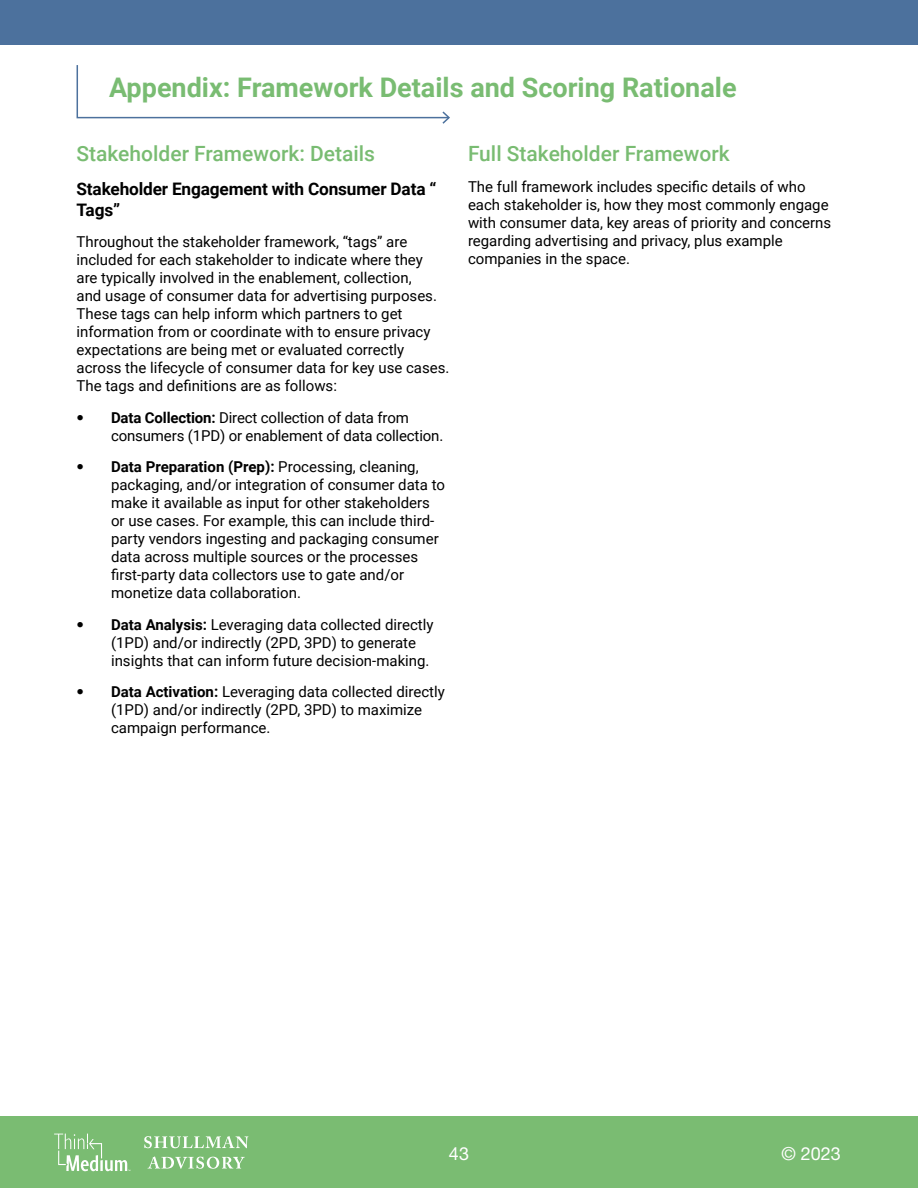
<style>
.page{position:relative;width:918px;height:1188px;background:#fff}
.page>*{position:absolute;margin:0;border:0;box-sizing:border-box;transform-origin:0 0}
.t1{font:700 27px "Roboto";color:#79bc72}
.t2{font:500 21px "Roboto";color:#79bc72}
.t3{font:18px "Helvetica Neue LT 55 Rm";color:#fff}
.t4{font:700 17.25px/20.7px "Roboto";letter-spacing:-.01em;color:#000}
.t5{font:15px/18px "Roboto";color:#000}
.s1{font-family:"Helvetica Neue";font-weight:800}
.s2{font-weight:700}
</style>
<div class="page">
<div style="left:1px;top:0;width:917px;height:45px;background:#4c719d"></div>
<div style="left:0;top:1117px;width:918px;height:71px;background:#7abc72"></div>
<img style="left:144px;top:1136px;width:104px;height:12px">
<svg style="left:54px;top:1133px;width:77px;height:38px"></svg>
<svg style="left:76px;top:65px;width:374px;height:59px"></svg>
<h1 class="t1" style="left:109px;top:69px;width:629px">Appendix: Framework Details and Scoring Rationale</h1>
<h2 class="t2" style="left:77px;top:139px;width:300px">Stakeholder Framework: Details</h2>
<p class="t4" style="left:77px;top:178px;width:362px">Stakeholder Engagement with Consumer Data “<br>Tags”</p>
<p class="t5" style="left:77px;top:232px;width:374px">Throughout the stakeholder framework, “tags” are included for each stakeholder to indicate where they<br>are typically involved in the enablement, collection,<br>and usage of consumer data for advertising purposes.<br>These tags can help inform which partners to get information from or coordinate with to ensure privacy expectations are being met or evaluated correctly across the lifecycle of consumer data for key use cases.<br>The tags and definitions are as follows:</p>
<p class="t5" style="left:111px;top:408px;width:334px;text-indent:-35px"><span class="s1">•</span> <span class="s2">Data Collection:</span> Direct collection of data from consumers (1PD) or enablement of data collection.</p>
<p class="t5" style="left:111px;top:457px;width:335px;text-indent:-35px"><span class="s1">•</span> <span class="s2">Data Preparation (Prep):</span> Processing, cleaning, packaging, and/or integration of consumer data to make it available as input for other stakeholders or use cases. For example, this can include third&shy;party vendors ingesting and packaging consumer data across multiple sources or the processes first-party data collectors use to gate and/or monetize data collaboration.</p>
<p class="t5" style="left:111px;top:615px;width:324px;text-indent:-34px"><span class="s1">•</span> <span class="s2">Data Analysis:</span> Leveraging data collected directly (1PD) and/or indirectly (2PD, 3PD) to generate insights that can inform future decision-making.</p>
<p class="t5" style="left:111px;top:682px;width:335px;text-indent:-34px"><span class="s1">•</span> <span class="s2">Data Activation:</span> Leveraging data collected directly (1PD) and/or indirectly (2PD, 3PD) to maximize campaign performance.</p>
<h2 class="t2" style="left:468px;top:139px;width:263px">Full Stakeholder Framework</h2>
<p class="t5" style="left:468px;top:177px;width:365px">The full framework includes specific details of who each stakeholder is, how they most commonly engage with consumer data, key areas of priority and concerns regarding advertising and privacy, plus example companies in the space.</p>
<p class="t3" style="left:449px;top:1142px;width:22px">43</p>
<p class="t3" style="left:782px;top:1142px;width:61px">© 2023</p>
</div>
